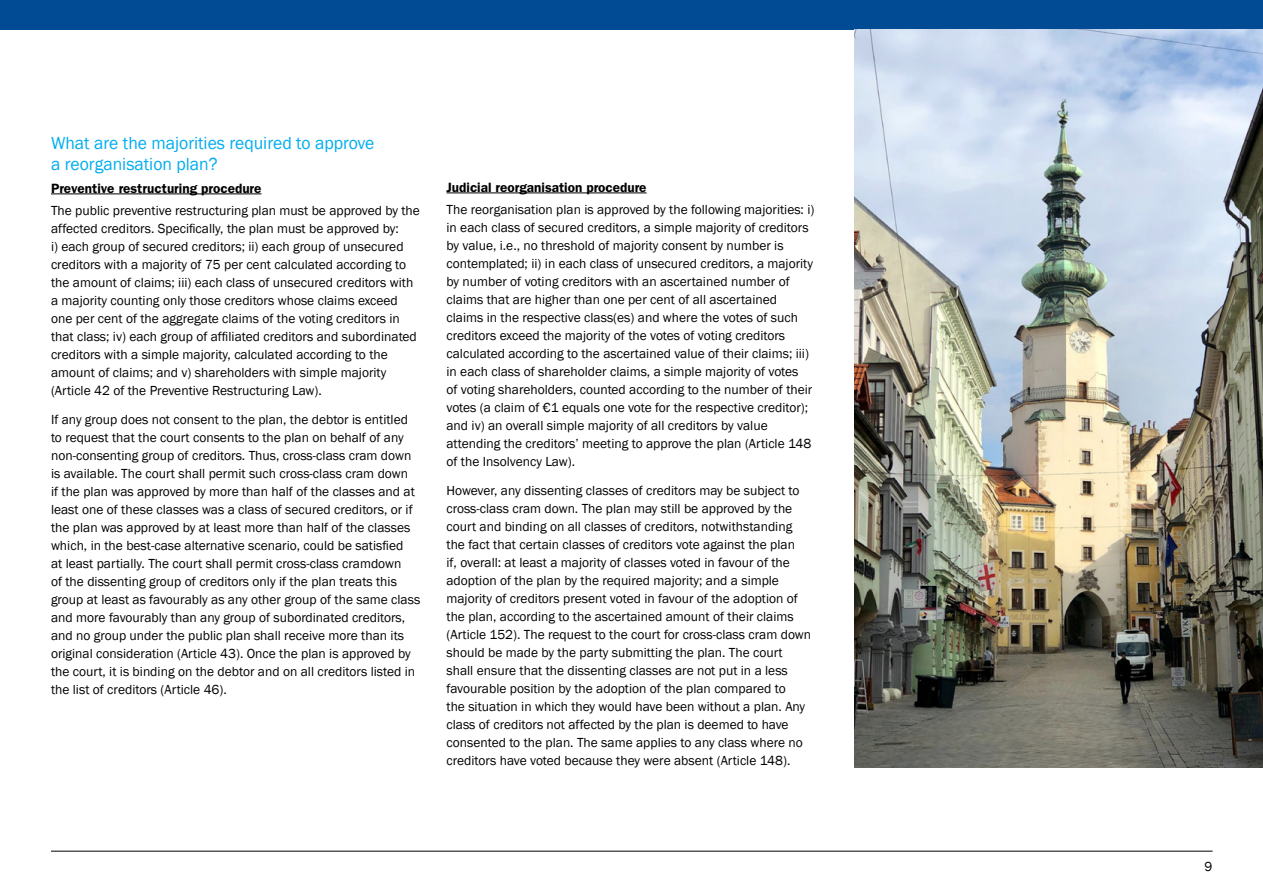
<style>
.page{position:relative;width:1263px;height:893px;background:#fff}
.page>*{position:absolute;margin:0;border:0;box-sizing:border-box;transform-origin:0 0}
.t1{font:18px/21.6px "Franklin Gothic";color:#00adef}
.t2{font:13.5px/18px "Franklin Gothic";color:#000}
.t3{font:600 13.5px "Franklin Gothic";color:#000}
</style>
<div class="page">
<hr style="left:51px;top:851px;width:1161px;height:1px;background:#000">
<div style="left:0;top:0;width:1263px;height:30px;background:#004b93"></div>
<hr style="left:51px;top:194px;width:210px;height:1px;background:#000">
<hr style="left:446px;top:193px;width:201px;height:1px;background:#000">
<img style="left:854px;top:30px;width:409px;height:737px">
<h1 class="t1" style="left:51px;top:132px;width:325px">What are the majorities required to approve a reorganisation plan?</h1>
<p class="t3" style="left:51px;top:180px;width:212px">Preventive restructuring procedure</p>
<p class="t2" style="left:51px;top:202px;width:370px">The public preventive restructuring plan must be approved by the affected creditors. Specifically, the plan must be approved by:<br>i) each group of secured creditors; ii) each group of unsecured creditors with a majority of 75 per cent calculated according to the amount of claims; iii) each class of unsecured creditors with a majority counting only those creditors whose claims exceed one per cent of the aggregate claims of the voting creditors in that class; iv) each group of affiliated creditors and subordinated creditors with a simple majority, calculated according to the amount of claims; and v) shareholders with simple majority (Article 42 of the Preventive Restructuring Law).</p>
<p class="t2" style="left:51px;top:411px;width:371px">If any group does not consent to the plan, the debtor is entitled to request that the court consents to the plan on behalf of any non-consenting group of creditors. Thus, cross-class cram down is available. The court shall permit such cross-class cram down<br>if the plan was approved by more than half of the classes and at least one of these classes was a class of secured creditors, or if the plan was approved by at least more than half of the classes which, in the best-case alternative scenario, could be satisfied<br>at least partially. The court shall permit cross-class cramdown<br>of the dissenting group of creditors only if the plan treats this group at least as favourably as any other group of the same class and more favourably than any group of subordinated creditors, and no group under the public plan shall receive more than its original consideration (Article 43). Once the plan is approved by the court, it is binding on the debtor and on all creditors listed in the list of creditors (Article 46).</p>
<p class="t3" style="left:446px;top:179px;width:202px">Judicial reorganisation procedure</p>
<p class="t2" style="left:446px;top:201px;width:369px">The reorganisation plan is approved by the following majorities: i) in each class of secured creditors, a simple majority of creditors by value, i.e., no threshold of majority consent by number is contemplated; ii) in each class of unsecured creditors, a majority by number of voting creditors with an ascertained number of claims that are higher than one per cent of all ascertained claims in the respective class(es) and where the votes of such creditors exceed the majority of the votes of voting creditors calculated according to the ascertained value of their claims; iii) in each class of shareholder claims, a simple majority of votes<br>of voting shareholders, counted according to the number of their votes (a claim of €1 equals one vote for the respective creditor); and iv) an overall simple majority of all creditors by value attending the creditors’ meeting to approve the plan (Article 148 of the Insolvency Law).</p>
<p class="t2" style="left:446px;top:482px;width:366px">However, any dissenting classes of creditors may be subject to cross-class cram down. The plan may still be approved by the court and binding on all classes of creditors, notwithstanding the fact that certain classes of creditors vote against the plan<br>if, overall: at least a majority of classes voted in favour of the adoption of the plan by the required majority; and a simple majority of creditors present voted in favour of the adoption of the plan, according to the ascertained amount of their claims (Article 152). The request to the court for cross-class cram down should be made by the party submitting the plan. The court shall ensure that the dissenting classes are not put in a less favourable position by the adoption of the plan compared to<br>the situation in which they would have been without a plan. Any class of creditors not affected by the plan is deemed to have consented to the plan. The same applies to any class where no creditors have voted because they were absent (Article 148).</p>
<p class="t2" style="left:1204px;top:858px;width:9px">9</p>
</div>
